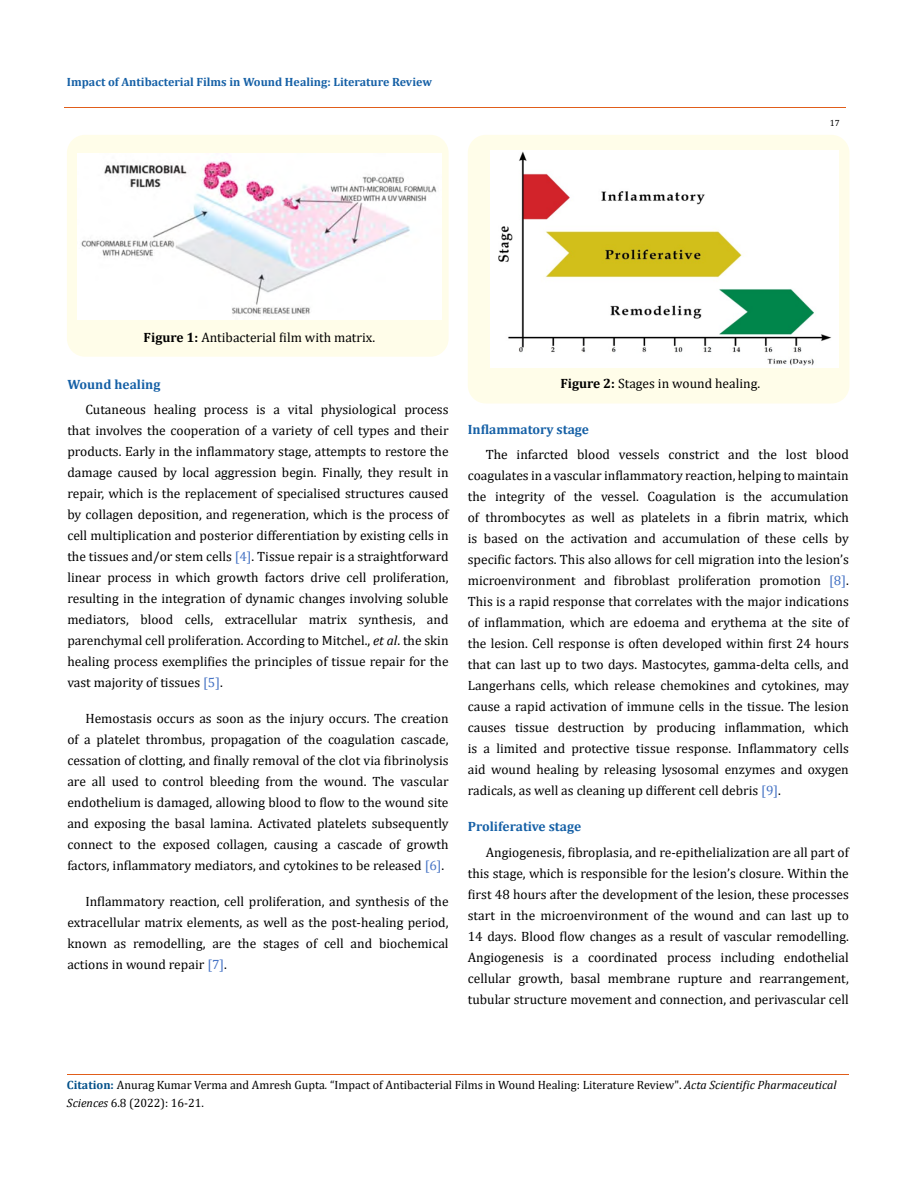
<style>
.page{position:relative;width:917px;height:1188px;background:#fff}
.page>*{position:absolute;margin:0;border:0;box-sizing:border-box;transform-origin:0 0}
.t1{font:13.5px/21px "Cambria";color:#000;text-align:justify}
.t2{font:700 13.5px "Cambria";color:#1560a6}
.t3{font:12px/18px "Cambria";color:#000}
.t4{font:700 12px "Cambria";color:#1560a6}
.t5{font:9px "Cambria";color:#000}
.s1{font-weight:700}
.s2{color:#4472c4}
.s3{font-style:italic}
.s4{font-weight:700;color:#035089}
</style>
<div class="page">
<div style="left:67px;top:135px;width:381px;height:222px;background:#fffde9;border-radius:18px"></div>
<img style="left:77px;top:154px;width:364px;height:165px">
<div style="left:468px;top:135px;width:381px;height:269px;background:#fffde9;border-radius:18px"></div>
<img style="left:491px;top:150px;width:347px;height:218px">
<hr style="left:64px;top:108px;width:781px;height:1px;background:#e05d1a">
<hr style="left:67px;top:1074px;width:781px;height:1px;background:#e05d1a">
<p class="t4" style="left:67px;top:73px;width:366px">Impact of Antibacterial Films in Wound Healing: Literature Review</p>
<p class="t5" style="left:829px;top:118px;width:11px">17</p>
<p class="t1" style="left:144px;top:326px;width:233px"><span class="s1">Figure 1:</span> Antibacterial film with matrix.</p>
<p class="t2" style="left:67px;top:374px;width:95px">Wound healing</p>
<p class="t1" style="left:67px;top:399px;width:383px;text-indent:18px">Cutaneous healing process is a vital physiological process that involves the cooperation of a variety of cell types and their products. Early in the inflammatory stage, attempts to restore the damage caused by local aggression begin. Finally, they result in repair, which is the replacement of specialised structures caused by collagen deposition, and regeneration, which is the process of cell multiplication and posterior differentiation by existing cells in the tissues and/or stem cells <span class="s2">[4]</span>. Tissue repair is a straightforward linear process in which growth factors drive cell proliferation, resulting in the integration of dynamic changes involving soluble mediators, blood cells, extracellular matrix synthesis, and parenchymal cell proliferation. According to Mitchel., <span class="s3">et al</span>. the skin healing process exemplifies the principles of tissue repair for the vast majority of tissues <span class="s2">[5]</span>.</p>
<p class="t1" style="left:67px;top:708px;width:383px;text-indent:18px">Hemostasis occurs as soon as the injury occurs. The creation of a platelet thrombus, propagation of the coagulation cascade, cessation of clotting, and finally removal of the clot via fibrinolysis are all used to control bleeding from the wound. The vascular endothelium is damaged, allowing blood to flow to the wound site and exposing the basal lamina. Activated platelets subsequently connect to the exposed collagen, causing a cascade of growth factors, inflammatory mediators, and cytokines to be released <span class="s2">[6]</span>.</p>
<p class="t1" style="left:67px;top:891px;width:383px;text-indent:18px">Inflammatory reaction, cell proliferation, and synthesis of the extracellular matrix elements, as well as the post-healing period, known as remodelling, are the stages of cell and biochemical actions in wound repair <span class="s2">[7]</span>.</p>
<p class="t1" style="left:560px;top:373px;width:201px"><span class="s1">Figure 2:</span> Stages in wound healing.</p>
<p class="t2" style="left:468px;top:419px;width:123px">Inflammatory stage</p>
<p class="t1" style="left:468px;top:444px;width:382px;text-indent:18px">The infarcted blood vessels constrict and the lost blood coagulates in a vascular inflammatory reaction, helping to maintain the integrity of the vessel. Coagulation is the accumulation of thrombocytes as well as platelets in a fibrin matrix, which is based on the activation and accumulation of these cells by specific factors. This also allows for cell migration into the lesion’s microenvironment and fibroblast proliferation promotion <span class="s2">[8]</span>.<br>This is a rapid response that correlates with the major indications of inflammation, which are edoema and erythema at the site of the lesion. Cell response is often developed within first 24 hours that can last up to two days. Mastocytes, gamma-delta cells, and Langerhans cells, which release chemokines and cytokines, may cause a rapid activation of immune cells in the tissue. The lesion causes tissue destruction by producing inflammation, which is a limited and protective tissue response. Inflammatory cells aid wound healing by releasing lysosomal enzymes and oxygen radicals, as well as cleaning up different cell debris <span class="s2">[9]</span>.</p>
<p class="t2" style="left:468px;top:817px;width:115px">Proliferative stage</p>
<p class="t1" style="left:468px;top:841px;width:382px;text-indent:18px">Angiogenesis, fibroplasia, and re-epithelialization are all part of this stage, which is responsible for the lesion’s closure. Within the first 48 hours after the development of the lesion, these processes start in the microenvironment of the wound and can last up to 14 days. Blood flow changes as a result of vascular remodelling.<br>Angiogenesis is a coordinated process including endothelial cellular growth, basal membrane rupture and rearrangement, tubular structure movement and connection, and perivascular cell</p>
<p class="t3" style="left:67px;top:1076px;width:771px"><span class="s4">Citation:</span> Anurag Kumar Verma and Amresh Gupta<span class="s3">.</span> “Impact of Antibacterial Films in Wound Healing: Literature Review". <span class="s3">Acta Scientific Pharmaceutical<br>Sciences</span> 6.8 (2022): 16-21.</p>
</div>
